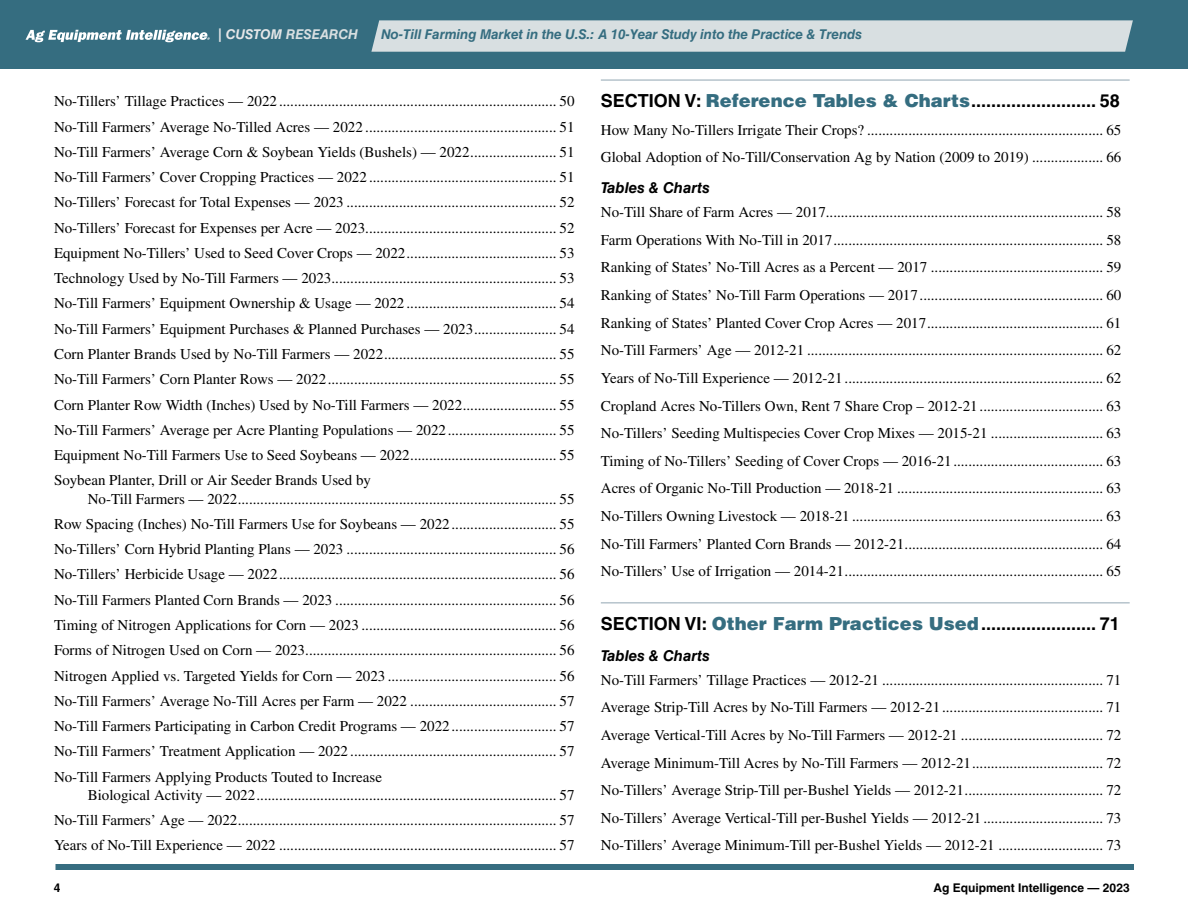
<style>
.page{position:relative;width:1188px;height:918px;background:#fff}
.page>*{position:absolute;margin:0;border:0;box-sizing:border-box;transform-origin:0 0}
.t1{font:700 18px "Helvetica LT Std";color:#000}
.t2{font:15px/25.2px "Times";color:#000;text-align:justify}
.t3{font:italic 700 15px "Helvetica LT Std";color:#000}
.t4{font:italic 700 13.5px "Helvetica LT Std";letter-spacing:-.01em;color:#356d80}
.t5{font:italic 700 13.5px "Helvetica LT Std";color:#d8dfe1}
.t6{font:700 12px "Helvetica LT Std";color:#000}
.s1{color:#e6e7e8}
.s2{font-weight:900;color:#356d80}
</style>
<div class="page">
<div style="left:0;top:0;width:1188px;height:68px;background:#356d80"></div>
<svg style="left:26px;top:30px;width:184px;height:12px"></svg>
<svg style="left:371px;top:20px;width:762px;height:32px;background:#d2dbdd"></svg>
<div style="left:56px;top:864px;width:1078px;height:6px;background:#366d80"></div>
<hr style="left:601px;top:80px;width:529px;height:1px;background:#91a5b2">
<hr style="left:601px;top:602px;width:529px;height:1px;background:#91a5b2">
<p class="t5" style="left:218px;top:26px;width:141px"><span class="s1">| CUSTOM</span> RESEARCH</p>
<p class="t4" style="left:381px;top:26px;width:482px">No-Till Farming Market in the U.S.: A 10-Year Study into the Practice &amp; Trends</p>
<p class="t2" style="left:54px;top:89px;width:522px">No-Tillers’ Tillage Practices — 2022 .......................................................................... 50<br>No-Till Farmers’ Average No-Tilled Acres — 2022 ................................................... 51<br>No-Till Farmers’ Average Corn &amp; Soybean Yields (Bushels) — 2022....................... 51<br>No-Till Farmers’ Cover Cropping Practices — 2022 .................................................. 51<br>No-Tillers’ Forecast for Total Expenses — 2023 ........................................................ 52<br>No-Tillers’ Forecast for Expenses per Acre — 2023................................................... 52<br>Equipment No-Tillers’ Used to Seed Cover Crops — 2022........................................ 53<br>Technology Used by No-Till Farmers — 2023............................................................ 53<br>No-Till Farmers’ Equipment Ownership &amp; Usage — 2022 ........................................ 54<br>No-Till Farmers’ Equipment Purchases &amp; Planned Purchases — 2023...................... 54<br>Corn Planter Brands Used by No-Till Farmers — 2022.............................................. 55<br>No-Till Farmers’ Corn Planter Rows — 2022............................................................. 55<br>Corn Planter Row Width (Inches) Used by No-Till Farmers — 2022......................... 55<br>No-Till Farmers’ Average per Acre Planting Populations — 2022............................. 55<br>Equipment No-Till Farmers Use to Seed Soybeans — 2022....................................... 55<br>Soybean Planter, Drill or Air Seeder Brands Used by</p>
<p class="t2" style="left:54px;top:486px;width:522px;text-indent:34px">No-Till Farmers — 2022..................................................................................... 55<br>Row Spacing (Inches) No-Till Farmers Use for Soybeans — 2022............................ 55<br>No-Tillers’ Corn Hybrid Planting Plans — 2023 ........................................................ 56<br>No-Tillers’ Herbicide Usage — 2022.......................................................................... 56<br>No-Till Farmers Planted Corn Brands — 2023 ........................................................... 56<br>Timing of Nitrogen Applications for Corn — 2023 .................................................... 56<br>Forms of Nitrogen Used on Corn — 2023................................................................... 56<br>Nitrogen Applied vs. Targeted Yields for Corn — 2023 ............................................. 56<br>No-Till Farmers’ Average No-Till Acres per Farm — 2022 ....................................... 57<br>No-Till Farmers Participating in Carbon Credit Programs — 2022............................ 57<br>No-Till Farmers’ Treatment Application — 2022 ....................................................... 57<br>No-Till Farmers Applying Products Touted to Increase</p>
<p class="t2" style="left:54px;top:782px;width:522px;text-indent:34px">Biological Activity — 2022................................................................................ 57<br>No-Till Farmers’ Age — 2022..................................................................................... 57<br>Years of No-Till Experience — 2022 .......................................................................... 57</p>
<p class="t1" style="left:601px;top:90px;width:520px">SECTION V: <span class="s2">Reference Tables &amp; Charts</span>......................... 58</p>
<p class="t2" style="left:601px;top:116px;width:522px;line-height:27.6px">How Many No-Tillers Irrigate Their Crops? ............................................................... 65<br>Global Adoption of No-Till/Conservation Ag by Nation (2009 to 2019) ................... 66</p>
<p class="t3" style="left:601px;top:179px;width:110px">Tables &amp; Charts</p>
<p class="t2" style="left:601px;top:198px;width:522px;line-height:27.6px">No-Till Share of Farm Acres — 2017.......................................................................... 58<br>Farm Operations With No-Till in 2017........................................................................ 58<br>Ranking of States’ No-Till Acres as a Percent — 2017 .............................................. 59<br>Ranking of States’ No-Till Farm Operations — 2017................................................. 60<br>Ranking of States’ Planted Cover Crop Acres — 2017............................................... 61<br>No-Till Farmers’ Age — 2012-21 ............................................................................... 62<br>Years of No-Till Experience — 2012-21 ..................................................................... 62<br>Cropland Acres No-Tillers Own, Rent 7 Share Crop – 2012-21................................. 63<br>No-Tillers’ Seeding Multispecies Cover Crop Mixes — 2015-21 .............................. 63<br>Timing of No-Tillers’ Seeding of Cover Crops — 2016-21........................................ 63<br>Acres of Organic No-Till Production — 2018-21 ....................................................... 63<br>No-Tillers Owning Livestock — 2018-21 ................................................................... 63<br>No-Till Farmers’ Planted Corn Brands — 2012-21..................................................... 64<br>No-Tillers’ Use of Irrigation — 2014-21..................................................................... 65</p>
<p class="t1" style="left:601px;top:613px;width:520px">SECTION VI: <span class="s2">Other Farm Practices Used</span>....................... 71</p>
<p class="t3" style="left:601px;top:646px;width:110px">Tables &amp; Charts</p>
<p class="t2" style="left:601px;top:666px;width:522px;line-height:27.6px">No-Till Farmers’ Tillage Practices — 2012-21 ........................................................... 71<br>Average Strip-Till Acres by No-Till Farmers — 2012-21........................................... 71<br>Average Vertical-Till Acres by No-Till Farmers — 2012-21 ...................................... 72<br>Average Minimum-Till Acres by No-Till Farmers — 2012-21................................... 72<br>No-Tillers’ Average Strip-Till per-Bushel Yields — 2012-21..................................... 72<br>No-Tillers’ Average Vertical-Till per-Bushel Yields — 2012-21 ................................ 73<br>No-Tillers’ Average Minimum-Till per-Bushel Yields — 2012-21 ............................ 73</p>
<p class="t6" style="left:54px;top:881px;width:8px">4</p>
<p class="t6" style="left:934px;top:881px;width:198px">Ag Equipment Intelligence — 2023</p>
</div>
